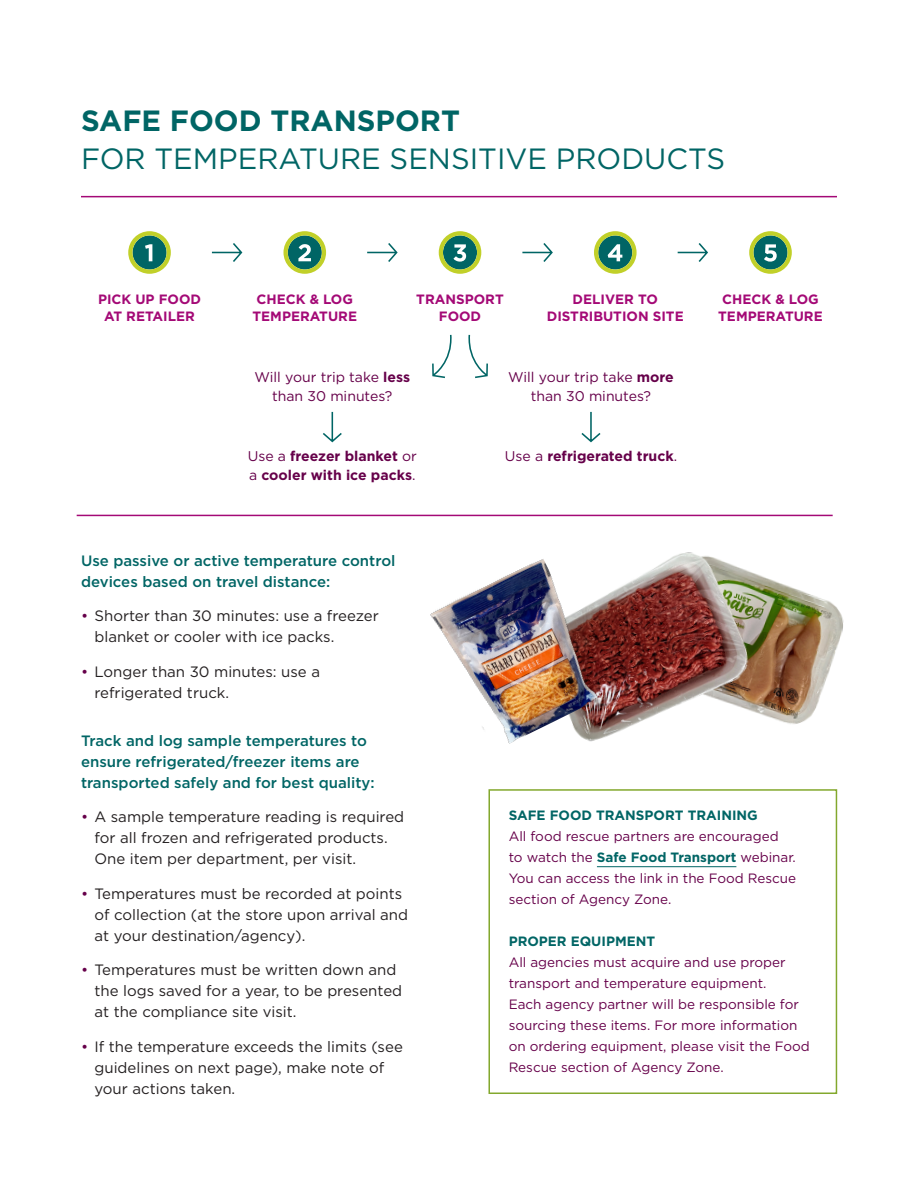
<style>
.page{position:relative;width:918px;height:1188px;background:#fff}
.page>*{position:absolute;margin:0;border:0;box-sizing:border-box;transform-origin:0 0}
.Page_title{font:29.25px/37.5px "Gotham";color:#006565}
.t1{font:15px/21px "Gotham";color:#231f20}
.List_heading{font:500 15px/21px "Gotham";color:#006565}
.Gotham_9_12{font:14.1px "Gotham";color:#66004a}
.Gotham_9_12-2{font:700 14.1px "Gotham";color:#66004a}
.Call_Out_Box{font:13.5px/21px "Gotham";color:#66004a}
.Steps_headers{font:700 13.5px/16.5px "Gotham";color:#a40976;text-align:center}
.Call_Out_Box-2{font:700 13.5px "Gotham";color:#006565}
.s1{font-weight:700}
.s2{font-weight:400}
.s3{color:#66004a}
.s4{font-weight:700;color:#006565}
</style>
<div class="page">
<hr style="left:81px;top:196px;width:756px;height:1px;background:#a40976">
<div style="left:488px;top:789px;width:349px;height:305px;border:2px solid #83a82d"></div>
<hr style="left:597px;top:866px;width:139px;height:1px;background:#006565">
<img style="left:610px;top:552px;width:234px;height:183px">
<img style="left:430px;top:559px;width:180px;height:185px">
<svg style="left:283px;top:231px;width:43px;height:43px"></svg>
<svg style="left:439px;top:231px;width:42px;height:43px"></svg>
<svg style="left:594px;top:231px;width:43px;height:43px"></svg>
<svg style="left:749px;top:231px;width:43px;height:43px"></svg>
<svg style="left:128px;top:231px;width:43px;height:43px"></svg>
<svg style="left:432px;top:334px;width:20px;height:45px"></svg>
<svg style="left:468px;top:334px;width:20px;height:45px"></svg>
<svg style="left:323px;top:411px;width:19px;height:32px"></svg>
<svg style="left:211px;top:243px;width:32px;height:19px"></svg>
<svg style="left:367px;top:243px;width:31px;height:19px"></svg>
<svg style="left:522px;top:243px;width:31px;height:19px"></svg>
<svg style="left:677px;top:243px;width:31px;height:19px"></svg>
<svg style="left:581px;top:411px;width:20px;height:32px"></svg>
<hr style="left:77px;top:515px;width:756px;height:1px;background:#a40976">
<p class="Page_title" style="left:81px;top:102px;width:646px"><span class="s1">SAFE FOOD TRANSPORT<br></span>FOR TEMPERATURE SENSITIVE PRODUCTS</p>
<p class="Steps_headers" style="left:98px;top:291px;width:105px">PICK UP FOOD<br>AT RETAILER</p>
<p class="Steps_headers" style="left:547px;top:291px;width:138px">DELIVER TO<br>DISTRIBUTION SITE</p>
<p class="Steps_headers" style="left:253px;top:291px;width:106px;text-align:left">CHECK &amp; LOG<br>TEMPERATURE</p>
<p class="Steps_headers" style="left:718px;top:291px;width:106px">CHECK &amp; LOG<br>TEMPERATURE</p>
<p class="Steps_headers" style="left:416px;top:291px;width:89px">TRANSPORT<br>FOOD</p>
<p class="Gotham_9_12" style="left:255px;top:368px;width:157px">Will your trip take <span class="s1">less</span></p>
<p class="Gotham_9_12" style="left:272px;top:387px;width:122px">than 30 minutes?</p>
<p class="Gotham_9_12" style="left:508px;top:368px;width:167px">Will your trip take <span class="s1">more</span></p>
<p class="Gotham_9_12" style="left:531px;top:387px;width:122px">than 30 minutes?</p>
<p class="Gotham_9_12-2" style="left:248px;top:447px;width:171px"><span class="s2">Use a</span> freezer blanket <span class="s2">or</span></p>
<p class="Gotham_9_12-2" style="left:505px;top:447px;width:174px"><span class="s2">Use a</span> refrigerated truck<span class="s2">.</span></p>
<p class="Gotham_9_12-2" style="left:249px;top:466px;width:168px"><span class="s2">a</span> cooler with ice packs<span class="s2">.</span></p>
<p class="List_heading" style="left:81px;top:550px;width:316px">Use passive or active temperature control devices based on travel distance:</p>
<p class="t1" style="left:94px;top:605px;width:286px;text-indent:-14px"><span class="s3">•</span> Shorter than 30 minutes: use a freezer blanket or cooler with ice packs.</p>
<p class="t1" style="left:94px;top:660px;width:227px;text-indent:-14px"><span class="s3">•</span> Longer than 30 minutes: use a refrigerated truck.</p>
<p class="List_heading" style="left:81px;top:730px;width:295px">Track and log sample temperatures to ensure refrigerated/freezer items are transported safely and for best quality:</p>
<p class="t1" style="left:94px;top:806px;width:311px;text-indent:-14px"><span class="s3">•</span> A sample temperature reading is required for all frozen and refrigerated products.<br>One item per department, per visit.</p>
<p class="t1" style="left:94px;top:882px;width:315px;text-indent:-14px"><span class="s3">•</span> Temperatures must be recorded at points of collection (at the store upon arrival and at your destination/agency).</p>
<p class="t1" style="left:94px;top:959px;width:309px;text-indent:-14px"><span class="s3">•</span> Temperatures must be written down and the logs saved for a year, to be presented at the compliance site visit.</p>
<p class="t1" style="left:94px;top:1035px;width:310px;text-indent:-14px"><span class="s3">•</span> If the temperature exceeds the limits (see guidelines on next page), make note of your actions taken.</p>
<p class="Call_Out_Box-2" style="left:509px;top:806px;width:251px">SAFE FOOD TRANSPORT TRAINING</p>
<p class="Call_Out_Box" style="left:509px;top:826px;width:289px">All food rescue partners are encouraged<br>to watch the <span class="s4">Safe Food Transport</span> webinar.<br>You can access the link in the Food Rescue section of Agency Zone.</p>
<p class="Call_Out_Box-2" style="left:509px;top:932px;width:148px">PROPER EQUIPMENT</p>
<p class="Call_Out_Box" style="left:509px;top:952px;width:303px">All agencies must acquire and use proper transport and temperature equipment.<br>Each agency partner will be responsible for sourcing these items. For more information on ordering equipment, please visit the Food Rescue section of Agency Zone.</p>
</div>
